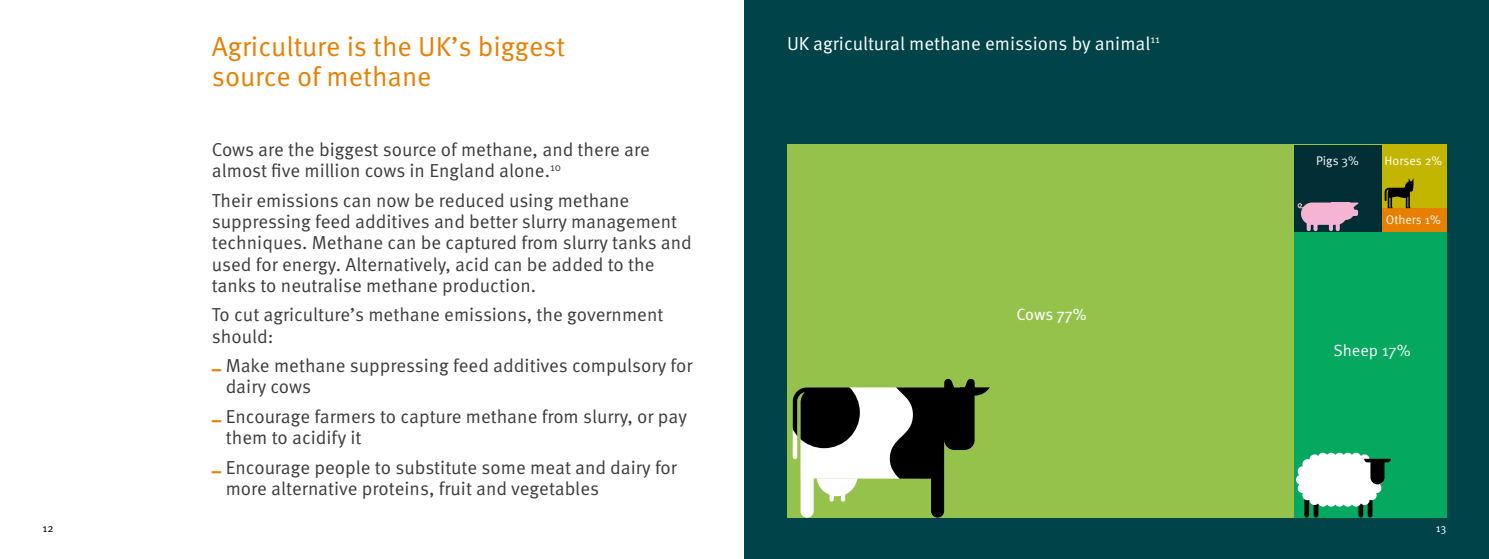
<style>
.page{position:relative;width:1489px;height:559px;background:#fff}
.page>*{position:absolute;margin:0;border:0;box-sizing:border-box;transform-origin:0 0}
.t1{font:27.5px/30px "Meta Pro Norm";color:#e77f00}
.t2{font:18.75px/21.2px "Meta Pro Norm";color:#3c3c3b}
.t3{font:18.75px "Meta Pro Norm";color:#fff}
.t4{font:16.25px "Meta Pro Norm";color:#fff}
.t5{font:16.25px "Meta Pro";letter-spacing:-.005em;color:#fff}
.t6{font:12.5px "Meta Pro Norm";color:#fff}
.t7{font:11.25px "Meta Pro Norm";color:#000}
.t8{font:11.25px "Meta Pro Norm";color:#fff}
</style>
<div class="page">
<div style="left:744px;top:0;width:744px;height:558px;background:#004348"></div>
<div style="left:787px;top:144px;width:506px;height:373px;background:#94c24a"></div>
<div style="left:1293px;top:231px;width:153px;height:286px;background:#04a85f"></div>
<div style="left:1293px;top:144px;width:88px;height:87px;background:#002e35"></div>
<div style="left:1381px;top:144px;width:65px;height:64px;background:#c2b600"></div>
<div style="left:1381px;top:208px;width:65px;height:23px;background:#e77f00"></div>
<svg style="left:1304px;top:497px;width:4px;height:20px"></svg>
<div style="left:1313px;top:497px;width:5px;height:20px;background:#000;border-radius:2px"></div>
<svg style="left:1358px;top:497px;width:4px;height:20px"></svg>
<div style="left:1367px;top:497px;width:5px;height:20px;background:#000;border-radius:2px"></div>
<svg style="left:1296px;top:452px;width:94px;height:54px"></svg>
<svg style="left:792px;top:378px;width:197px;height:139px"></svg>
<div style="left:1336px;top:202px;width:18px;height:18px;background:#f5b5d2;border-radius:50%"></div>
<svg style="left:1306px;top:211px;width:4px;height:20px"></svg>
<svg style="left:1313px;top:211px;width:4px;height:20px"></svg>
<svg style="left:1328px;top:211px;width:4px;height:20px"></svg>
<svg style="left:1335px;top:211px;width:4px;height:20px"></svg>
<div style="left:1300px;top:202px;width:47px;height:22px;background:#f5b5d2;border-radius:11px"></div>
<svg style="left:1297px;top:203px;width:6px;height:5px"></svg>
<hr style="left:1331px;top:202px;width:18px;height:4px;background:#f5b5d2">
<svg style="left:1349px;top:202px;width:9px;height:14px"></svg>
<svg style="left:1384px;top:178px;width:29px;height:30px"></svg>
<h1 class="t1" style="left:212px;top:30px;width:355px">Agriculture is the UK’s biggest source of methane</h1>
<p class="t2" style="left:212px;top:138px;width:439px">Cows are the biggest source of methane, and there are almost five million cows in England alone.<sup>10</sup></p>
<p class="t2" style="left:212px;top:188px;width:481px">Their emissions can now be reduced using methane suppressing feed additives and better slurry management techniques. Methane can be captured from slurry tanks and used for energy. Alternatively, acid can be added to the tanks to neutralise methane production.</p>
<p class="t2" style="left:212px;top:303px;width:453px">To cut agriculture’s methane emissions, the government should:</p>
<p class="t2" style="left:226px;top:353px;width:468px;text-indent:-14px"><sup>_</sup> Make methane suppressing feed additives compulsory for dairy cows</p>
<p class="t2" style="left:226px;top:404px;width:463px;text-indent:-14px"><sup>_</sup> Encourage farmers to capture methane from slurry, or pay them to acidify it</p>
<p class="t2" style="left:226px;top:454px;width:453px;text-indent:-14px"><sup>_</sup> Encourage people to substitute some meat and dairy for more alternative proteins, fruit and vegetables</p>
<p class="t3" style="left:787px;top:29px;width:374px">UK agricultural methane emissions by animal<sup>11</sup></p>
<p class="t5" style="left:1016px;top:301px;width:72px">Cows 77%</p>
<p class="t6" style="left:1315px;top:150px;width:44px">Pigs 3%</p>
<p class="t6" style="left:1384px;top:151px;width:59px">Horses 2%</p>
<p class="t6" style="left:1385px;top:210px;width:57px">Others 1%</p>
<p class="t4" style="left:1333px;top:337px;width:79px">Sheep 17%</p>
<p class="t7" style="left:43px;top:519px;width:13px">12</p>
<p class="t8" style="left:1435px;top:519px;width:12px">13</p>
</div>
